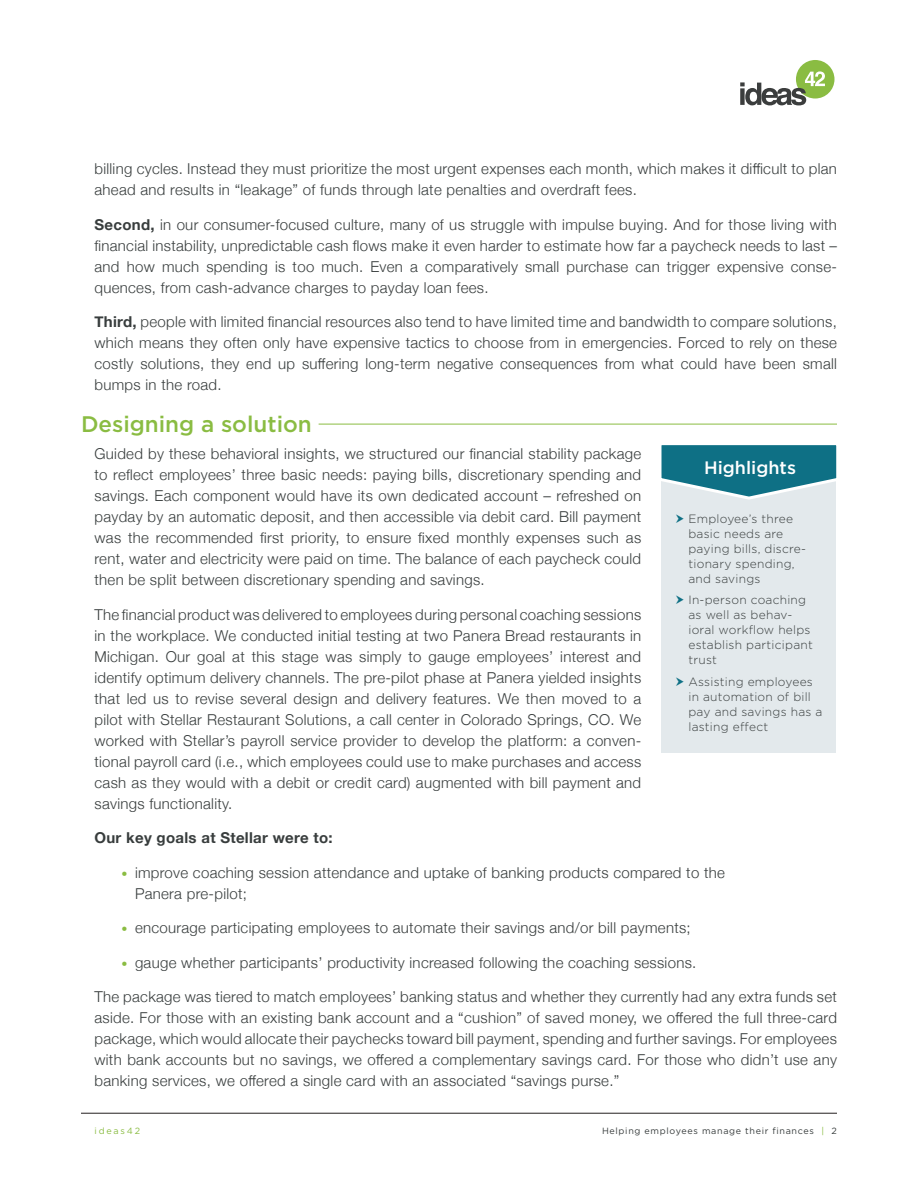
<style>
.page{position:relative;width:918px;height:1188px;background:#fff}
.page>*{position:absolute;margin:0;border:0;box-sizing:border-box;transform-origin:0 0}
.t1{font:500 22.5px "Gotham";color:#8abc42}
.t2{font:500 18px "Gotham";color:#fff}
.t3{font:300 15px/21px "Helvetica Neue";letter-spacing:.02em;color:#383d3d;text-align:justify}
.t4{font:700 15px "Helvetica Neue";letter-spacing:.02em;color:#383d3d}
.t5{font:300 12px/15px "Gotham";letter-spacing:.02em;color:#383d3d}
.t6{font:9px "Gotham";letter-spacing:.075em;color:#383d3d}
.t7{font:9px "Gotham";letter-spacing:.2em;color:#8abc42}
.s1{font-weight:700}
.s2{font-size:12px;color:#8abc42}
.s3{color:#8abc42}
</style>
<div class="page">
<hr style="left:81px;top:1113px;width:756px;height:1px;background:#231f20">
<div style="left:796px;top:60px;width:38px;height:39px;background:#8abc42;border-radius:50%"></div>
<svg style="left:740px;top:71px;width:87px;height:34px"></svg>
<hr style="left:319px;top:424px;width:518px;height:1px;background:#8abc42">
<div style="left:662px;top:445px;width:174px;height:308px;background:#e3e9ec"></div>
<svg style="left:661px;top:445px;width:176px;height:57px"></svg>
<p class="t3" style="left:94px;top:157px;width:744px">billing cycles. Instead they must prioritize the most urgent expenses each month, which makes it difficult to plan ahead and results in “leakage” of funds through late penalties and overdraft fees.</p>
<p class="t3" style="left:94px;top:213px;width:744px"><span class="s1">Second,</span> in our consumer-focused culture, many of us struggle with impulse buying. And for those living with financial instability, unpredictable cash flows make it even harder to estimate how far a paycheck needs to last – and how much spending is too much. Even a comparatively small purchase can trigger expensive conse&shy;quences, from cash-advance charges to payday loan fees.</p>
<p class="t3" style="left:94px;top:310px;width:744px"><span class="s1">Third,</span> people with limited financial resources also tend to have limited time and bandwidth to compare solutions, which means they often only have expensive tactics to choose from in emergencies. Forced to rely on these costly solutions, they end up suffering long-term negative consequences from what could have been small bumps in the road.</p>
<h1 class="t1" style="left:81px;top:411px;width:232px">Designing a solution</h1>
<p class="t3" style="left:94px;top:442px;width:548px">Guided by these behavioral insights, we structured our financial stability package to reflect employees’ three basic needs: paying bills, discretionary spending and savings. Each component would have its own dedicated account – refreshed on payday by an automatic deposit, and then accessible via debit card. Bill payment was the recommended first priority, to ensure fixed monthly expenses such as rent, water and electricity were paid on time. The balance of each paycheck could then be split between discretionary spending and savings.</p>
<p class="t3" style="left:94px;top:603px;width:548px">The financial product was delivered to employees during personal coaching sessions in the workplace. We conducted initial testing at two Panera Bread restaurants in Michigan. Our goal at this stage was simply to gauge employees’ interest and identify optimum delivery channels. The pre-pilot phase at Panera yielded insights that led us to revise several design and delivery features. We then moved to a pilot with Stellar Restaurant Solutions, a call center in Colorado Springs, CO. We worked with Stellar’s payroll service provider to develop the platform: a conven&shy;tional payroll card (i.e., which employees could use to make purchases and access cash as they would with a debit or credit card) augmented with bill payment and savings functionality.</p>
<p class="t4" style="left:94px;top:826px;width:240px">Our key goals at Stellar were to:</p>
<p class="t3" style="left:135px;top:861px;width:592px;text-indent:-14px"><span class="s2">•</span> improve coaching session attendance and uptake of banking products compared to the<br>Panera pre-pilot;</p>
<p class="t3" style="left:122px;top:916px;width:571px"><span class="s2">•</span> encourage participating employees to automate their savings and/or bill payments;</p>
<p class="t3" style="left:122px;top:951px;width:576px"><span class="s2">•</span> gauge whether participants’ productivity increased following the coaching sessions.</p>
<p class="t3" style="left:94px;top:985px;width:744px">The package was tiered to match employees’ banking status and whether they currently had any extra funds set aside. For those with an existing bank account and a “cushion” of saved money, we offered the full three-card package, which would allocate their paychecks toward bill payment, spending and further savings. For employees with bank accounts but no savings, we offered a complementary savings card. For those who didn’t use any banking services, we offered a single card with an associated “savings purse.”</p>
<p class="t2" style="left:704px;top:458px;width:93px">Highlights</p>
<p class="t5" style="left:689px;top:511px;width:119px">Employee’s three basic needs are paying bills, discre&shy;tionary spending, and savings</p>
<p class="t5" style="left:689px;top:593px;width:126px">In-person coaching as well as behav&shy;ioral workflow helps establish participant trust</p>
<p class="t5" style="left:689px;top:674px;width:135px">Assisting employees in automation of bill pay and savings has a lasting effect</p>
<p class="t7" style="left:94px;top:1126px;width:47px">ideas42</p>
<p class="t6" style="left:602px;top:1126px;width:236px">Helping employees manage their finances <span class="s3">|</span> 2</p>
</div>
